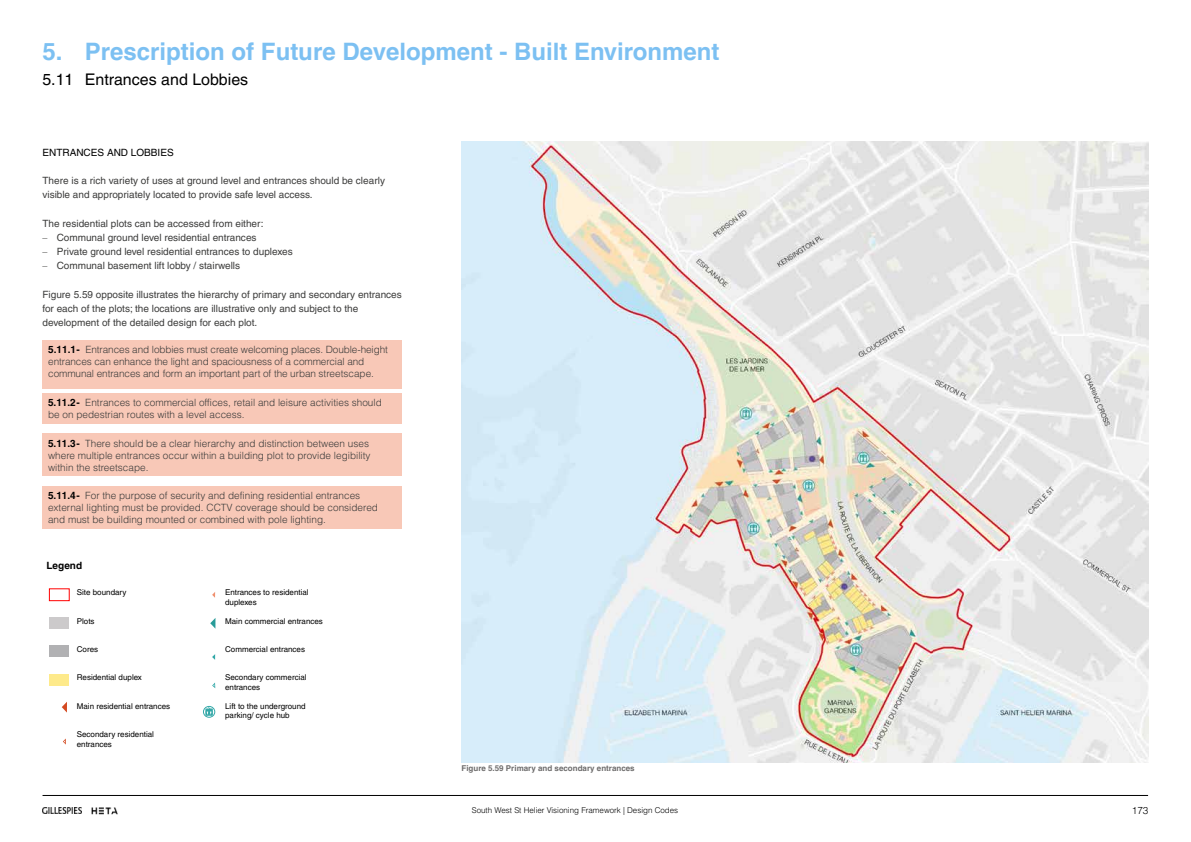
<style>
.page{position:relative;width:1191px;height:842px;background:#fff}
.page>*{position:absolute;margin:0;border:0;box-sizing:border-box;transform-origin:0 0}
.t1{font:700 24px "Helvetica LT Pro";color:#7cc0f2}
.t2{font:16px "Helvetica LT Pro";color:#000}
.t3{font:300 10px/12px "Helvetica LT Pro";color:#3c3c3b}
.t4{font:10px/14.2px "Helvetica LT Pro";color:#3c3c3b}
.t5{font:10px "Helvetica LT Pro";color:#000}
.t6{font:700 10px "Helvetica LT Pro";color:#000}
.t7{font:300 10px "Helvetica LT Pro";color:#000}
.t8{font:8px/9.6px "Helvetica LT Pro";color:#000}
.t9{font:300 8px "Helvetica LT Pro";color:#000}
.t10{font:700 8px "Helvetica LT Pro";color:#6d6c6c}
.s1{font-weight:300}
.s2{font-weight:700;color:#000}
</style>
<div class="page">
<img style="left:91px;top:807px;width:27px;height:8px">
<div style="left:43px;top:340px;width:359px;height:48px;background:#f8c8b7"></div>
<div style="left:42px;top:393px;width:359px;height:30px;background:#f8c8b7"></div>
<div style="left:42px;top:434px;width:359px;height:42px;background:#f8c8b7"></div>
<div style="left:42px;top:486px;width:359px;height:43px;background:#f8c8b7"></div>
<img style="left:43px;top:808px;width:39px;height:6px">
<hr style="left:43px;top:795px;width:1105px;height:1px;background:#000">
<img style="left:461px;top:142px;width:687px;height:620px">
<div style="left:49px;top:617px;width:20px;height:12px;background:#cccacb"></div>
<div style="left:49px;top:588px;width:21px;height:13px;border:1px solid #f00"></div>
<div style="left:49px;top:645px;width:20px;height:12px;background:#b1b1b3"></div>
<div style="left:49px;top:674px;width:20px;height:11px;background:#feea8b"></div>
<svg style="left:62px;top:702px;width:5px;height:10px"></svg>
<svg style="left:63px;top:738px;width:3px;height:7px"></svg>
<svg style="left:212px;top:592px;width:3px;height:6px"></svg>
<svg style="left:210px;top:618px;width:5px;height:10px"></svg>
<svg style="left:212px;top:654px;width:3px;height:6px"></svg>
<svg style="left:212px;top:682px;width:3px;height:6px"></svg>
<div style="left:203px;top:706px;width:12px;height:12px;border:1px solid #33a8a8;border-radius:50%"></div>
<svg style="left:205px;top:707px;width:8px;height:9px"></svg>
<h1 class="t1" style="left:42px;top:43px;width:678px">5. Prescription of Future Development - Built Environment</h1>
<h2 class="t2" style="left:42px;top:74px;width:207px">5.11 Entrances and Lobbies</h2>
<p class="t5" style="left:43px;top:149px;width:133px">ENTRANCES AND LOBBIES</p>
<p class="t4" style="left:43px;top:175px;width:344px">There is a rich variety of uses at ground level and entrances should be clearly visible and appropriately located to provide safe level access.</p>
<p class="t4" style="left:43px;top:217px;width:222px">The residential plots can be accessed from either:</p>
<p class="t4" style="left:43px;top:231px;width:215px"><span class="s1">–</span> Communal ground level residential entrances</p>
<p class="t4" style="left:43px;top:245px;width:252px"><span class="s1">–</span> Private ground level residential entrances to duplexes</p>
<p class="t4" style="left:43px;top:260px;width:199px"><span class="s1">–</span> Communal basement lift lobby / stairwells</p>
<p class="t4" style="left:43px;top:288px;width:361px">Figure 5.59 opposite illustrates the hierarchy of primary and secondary entrances for each of the plots; the locations are illustrative only and subject to the development of the detailed design for each plot.</p>
<p class="t3" style="left:48px;top:345px;width:341px"><span class="s2">5.11.1-</span> Entrances and lobbies must create welcoming places. Double-height entrances can enhance the light and spaciousness of a commercial and communal entrances and form an important part of the urban streetscape.</p>
<p class="t3" style="left:48px;top:398px;width:335px"><span class="s2">5.11.2-</span> Entrances to commercial offices, retail and leisure activities should be on pedestrian routes with a level access.</p>
<p class="t3" style="left:48px;top:438px;width:324px"><span class="s2">5.11.3-</span> There should be a clear hierarchy and distinction between uses where multiple entrances occur within a building plot to provide legibility within the streetscape.</p>
<p class="t3" style="left:48px;top:491px;width:331px"><span class="s2">5.11.4-</span> For the purpose of security and defining residential entrances external lighting must be provided. CCTV coverage should be considered and must be building mounted or combined with pole lighting.</p>
<p class="t6" style="left:47px;top:562px;width:37px">Legend</p>
<p class="t8" style="left:77px;top:589px;width:51px">Site boundary</p>
<p class="t8" style="left:77px;top:617px;width:19px">Plots</p>
<p class="t8" style="left:77px;top:645px;width:23px">Cores</p>
<p class="t8" style="left:77px;top:674px;width:67px">Residential duplex</p>
<p class="t8" style="left:77px;top:702px;width:95px">Main residential entrances</p>
<p class="t8" style="left:77px;top:730px;width:79px">Secondary residential entrances</p>
<p class="t8" style="left:225px;top:588px;width:85px">Entrances to residential duplexes</p>
<p class="t8" style="left:225px;top:617px;width:99px">Main commercial entrances</p>
<p class="t8" style="left:225px;top:645px;width:81px">Commercial entrances</p>
<p class="t8" style="left:225px;top:673px;width:83px">Secondary commercial entrances</p>
<p class="t8" style="left:225px;top:702px;width:82px">Lift to the underground parking/ cycle hub</p>
<p class="t10" style="left:461px;top:765px;width:175px">Figure 5.59 Primary and secondary entrances</p>
<p class="t9" style="left:472px;top:808px;width:208px">South West St Helier Visioning Framework | Design Codes</p>
<p class="t7" style="left:1131px;top:807px;width:18px">173</p>
</div>
